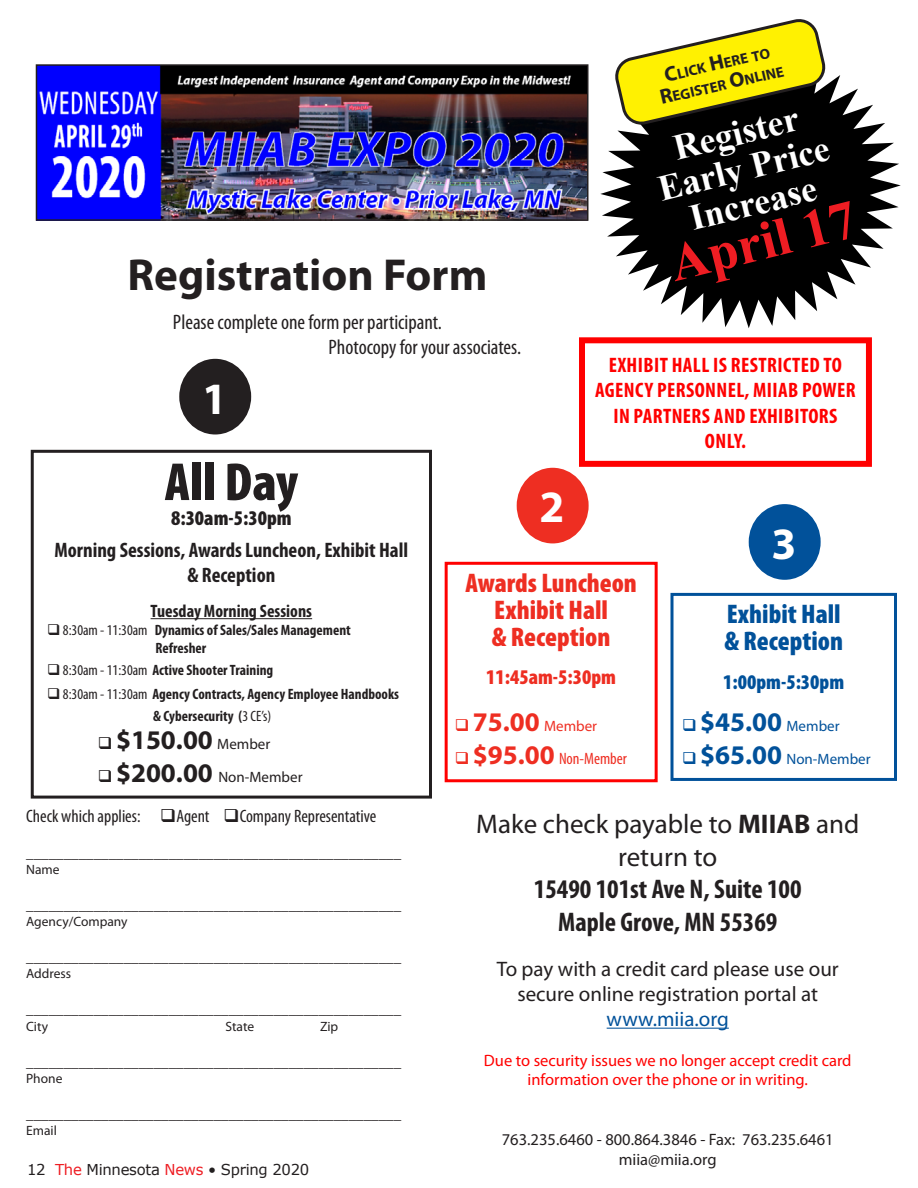
<style>
.page{position:relative;width:918px;height:1188px;background:#fff}
.page>*{position:absolute;margin:0;border:0;box-sizing:border-box;transform-origin:0 0}
.t1{font:700 54px "Times New Roman";color:#ee1d23}
.t2{font:900 condensed 54px "Myriad Pro";color:#231f20}
.t3{font:700 45px "Myriad Pro";color:#231f20}
.t4{font:700 45px "Myriad Pro";color:#fff}
.t5{font:700 36px/36px "Times New Roman";color:#fff;text-align:center}
.t6{font:700 condensed 27px/32.4px "Myriad Pro";color:#231f20;text-align:center}
.t7{font:900 condensed 27px/27px "Myriad Pro";color:#ee2e22;text-align:center}
.t8{font:900 condensed 27px/27px "Myriad Pro";color:#01519a}
.t9{font:700 27px "Myriad Pro";color:#231f20}
.t10{font:700 27px "Myriad Pro";color:#01519a}
.t11{font:700 condensed 21px/25.2px "Myriad Pro";letter-spacing:.02em;color:#f00;text-align:center}
.t12{font:21px/25.2px "Myriad Pro";color:#231f20;text-align:center}
.t13{font:700 condensed 21px/32px "Myriad Pro";color:#231f20;text-align:center}
.t14{font:condensed 21px/25.2px "Myriad Pro";color:#231f20}
.t15{font:900 condensed 21px "Myriad Pro";color:#ee2e22}
.t16{font:900 condensed 21px "Myriad Pro";color:#01519a}
.t17{font:condensed 18px "Myriad Pro";color:#231f20}
.t18{font:700 condensed 18px "Myriad Pro";color:#231f20}
.t19{font:16.5px/19.8px "Myriad Pro";color:#f00;text-align:center}
.t20{font:16.5px/19.8px "Myriad Pro";color:#231f20;text-align:center}
.t21{font:condensed 16.5px "Myriad Pro";color:#ee2e22}
.t22{font:15px "Myriad Pro";color:#231f20}
.t23{font:700 condensed 15px/18px "Myriad Pro";color:#231f20}
.t24{font:15px "Verdana";letter-spacing:-.02em;color:#231f20}
.t25{font:15px "Myriad Pro";color:#01519a}
.t26{font:15px "Myriad Pro";color:#ee2e22}
.Contributor{font:700 14.7px "Myriad Pro";color:#231f20}
.t27{font:13.5px "Myriad Pro";color:#231f20}
.s1{font-size:21px}
.s2{font-weight:900}
.s3{font-weight:400}
.s4{font-weight:400;font-size:15px}
.s5{font-weight:700;font-size:27px}
.s6{color:#ee1d23}
.s7{font-weight:700;font-stretch:normal;font-size:27px}
.s8{font-weight:400;font-stretch:normal}
.s9{font-stretch:normal}
.s10{color:#01519a}
</style>
<div class="page">
<hr style="left:607px;top:1028px;width:122px;height:1px;background:#01519a">
<hr style="left:151px;top:618px;width:161px;height:1px;background:#231f20">
<div style="left:31px;top:450px;width:401px;height:349px;border:3px solid #231f20"></div>
<div style="left:579px;top:337px;width:293px;height:130px;border:6px solid #f00"></div>
<div style="left:670px;top:593px;width:227px;height:188px;border:3px solid #01519a"></div>
<div style="left:445px;top:562px;width:213px;height:220px;border:3px solid #f00"></div>
<div style="left:179px;top:359px;width:72px;height:76px;background:#231f20;border-radius:50%"></div>
<div style="left:517px;top:468px;width:72px;height:75px;background:#ee2e22;border-radius:50%"></div>
<div style="left:749px;top:504px;width:72px;height:76px;background:#01519a;border-radius:50%"></div>
<img style="left:39px;top:67px;width:546px;height:151px">
<div style="left:36px;top:64px;width:552px;height:157px;border:2px solid #231f20"></div>
<svg style="left:600px;top:75px;width:301px;height:253px;fill:#000"></svg>
<svg style="left:615px;top:19px;width:211px;height:106px"></svg>
<p class="t3" style="left:128px;top:246px;width:361px">Registration Form</p>
<p class="t14" style="left:329px;top:309px;width:194px;text-indent:-156px">Please complete one form per participant.<br>Photocopy for your associates.</p>
<p class="t4" style="left:202px;top:369px;width:26px">1</p>
<p class="Contributor" style="left:663px;top:67px;width:109px;rotate:-13deg"><span class="s1">C</span>lick <span class="s1">H</span>ere to</p>
<p class="Contributor" style="left:659px;top:90px;width:128px;rotate:-13deg"><span class="s1">R</span>egister <span class="s1">O</span>nline</p>
<p class="t5" style="left:646px;top:136px;width:176px;rotate:-14deg">Register<br>Early Price<br>Increase</p>
<p class="t1" style="left:661px;top:226px;width:192px;rotate:-14deg">April 17</p>
<p class="t11" style="left:595px;top:352px;width:262px">EXHIBIT HALL IS RESTRICTED TO<br>AGENCY PERSONNEL, MIIAB POWER<br>IN PARTNERS AND EXHIBITORS<br>ONLY.</p>
<p class="t2" style="left:165px;top:447px;width:135px">All Day</p>
<p class="t13" style="left:54px;top:502px;width:355px"><span class="s2">8:30am-5:30pm<br></span>Morning Sessions, Awards Luncheon, Exhibit Hall</p>
<p class="t13" style="left:187px;top:559px;width:89px">&amp; Reception</p>
<p class="t18" style="left:151px;top:600px;width:163px">Tuesday Morning Sessions</p>
<p class="t23" style="left:156px;top:621px;width:197px;text-indent:-108px">❑ <span class="s3">8:30am - 11:30am</span> Dynamics of Sales/Sales Management<br>Refresher</p>
<p class="t23" style="left:47px;top:660px;width:228px">❑ <span class="s3">8:30am - 11:30am</span> Active Shooter Training</p>
<p class="t23" style="left:153px;top:683px;width:247px;line-height:21.8px;text-indent:-106px">❑ <span class="s3">8:30am - 11:30am</span> Agency Contracts, Agency Employee Handbooks &amp; Cybersecurity (<span class="s3">3 CE’s)</span></p>
<p class="t9" style="left:98px;top:723px;width:174px">❑ $150.00 <span class="s4">Member</span></p>
<p class="t22" style="left:98px;top:767px;width:206px">❑ <span class="s5">$200.00</span> Non-Member</p>
<p class="t17" style="left:26px;top:805px;width:352px">Check which applies: ❑Agent ❑Company Representative</p>
<p class="t22" style="left:26px;top:843px;width:376px">__________________________________________________</p>
<p class="t27" style="left:26px;top:861px;width:35px">Name</p>
<p class="t22" style="left:26px;top:896px;width:376px">__________________________________________________</p>
<p class="t27" style="left:26px;top:913px;width:103px">Agency/Company</p>
<p class="t22" style="left:26px;top:948px;width:376px">__________________________________________________</p>
<p class="t27" style="left:26px;top:966px;width:47px">Address</p>
<p class="t22" style="left:26px;top:1000px;width:376px">__________________________________________________</p>
<p class="t27" style="left:26px;top:1018px;width:23px">City</p>
<p class="t27" style="left:226px;top:1018px;width:30px">State</p>
<p class="t27" style="left:320px;top:1018px;width:20px">Zip</p>
<p class="t22" style="left:26px;top:1052px;width:376px">__________________________________________________</p>
<p class="t27" style="left:26px;top:1070px;width:38px">Phone</p>
<p class="t22" style="left:26px;top:1104px;width:376px">__________________________________________________</p>
<p class="t27" style="left:26px;top:1122px;width:32px">Email</p>
<p class="t24" style="left:27px;top:1160px;width:284px">12 <span class="s6">The</span> Minnesota <span class="s6">News</span> • Spring 2020</p>
<p class="t4" style="left:539px;top:478px;width:26px">2</p>
<p class="t7" style="left:465px;top:569px;width:173px">Awards Luncheon<br>Exhibit Hall<br>&amp; Reception</p>
<p class="t15" style="left:486px;top:664px;width:131px">11:45am-5:30pm</p>
<p class="t26" style="left:455px;top:717px;width:144px">❑ <span class="s5">75.00</span> Member</p>
<p class="t21" style="left:455px;top:748px;width:174px">❑ <span class="s7">$95.00</span> Non-Member</p>
<p class="t4" style="left:771px;top:514px;width:26px">3</p>
<p class="t8" style="left:724px;top:600px;width:120px">Exhibit Hall &amp; Reception</p>
<p class="t16" style="left:723px;top:668px;width:123px">1:00pm-5:30pm</p>
<p class="t10" style="left:682px;top:705px;width:159px">❑ $45.00 <span class="s4">Member</span></p>
<p class="t25" style="left:682px;top:749px;width:190px">❑ <span class="s5">$65.00</span> Non-Member</p>
<p class="t6" style="left:476px;top:808px;width:385px"><span class="s8">Make check payable to</span> <span class="s9">MIIAB</span> <span class="s8">and return to<br></span>15490 101st Ave N, Suite 100<br>Maple Grove, MN 55369</p>
<p class="t12" style="left:497px;top:956px;width:344px">To pay with a credit card please use our secure online registration portal at <span class="s10">www.miia.org</span></p>
<p class="t19" style="left:484px;top:1050px;width:369px">Due to security issues we no longer accept credit card information over the phone or in writing.</p>
<p class="t20" style="left:502px;top:1129px;width:333px">763.235.6460 - 800.864.3846 - Fax: 763.235.6461 miia@miia.org</p>
</div>
